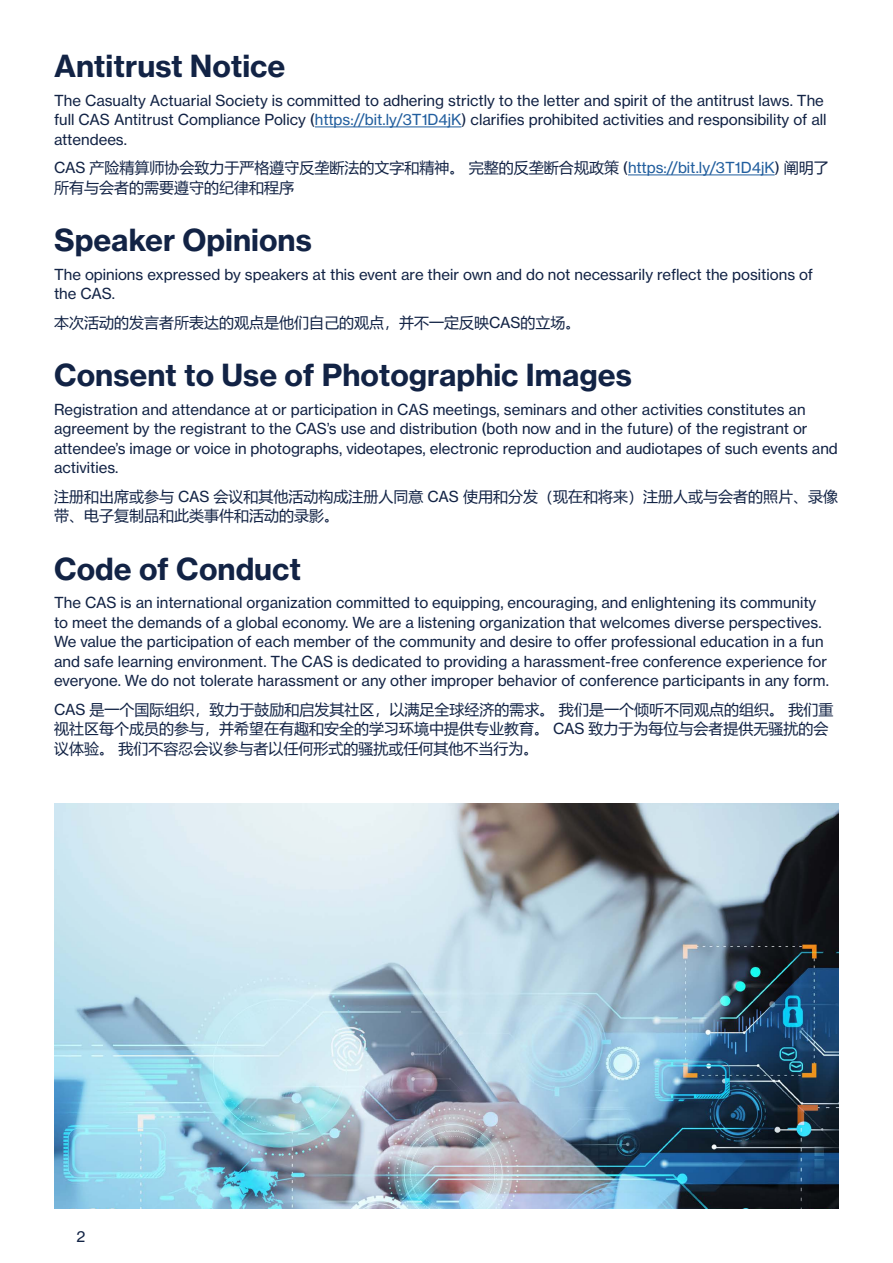
<style>
.page{position:relative;width:893px;height:1263px;background:#fff}
.page>*{position:absolute;margin:0;border:0;box-sizing:border-box;transform-origin:0 0}
.Subhead{font:30px "N Haas Grotesk TX Pro 75 Bd";color:#122345}
.t1{font:15px/19.5px "N Haas Grotesk TX Pro 55 Rg";color:#122345}
.t2{font:15px/19.5px "Microsoft Ya Hei";color:#122345}
.s1{color:#215e9e}
.s2{font-family:"N Haas Grotesk TX Pro 55 Rg"}
.s3{font-family:"N Haas Grotesk TX Pro 55 Rg";color:#215e9e}
</style>
<div class="page">
<hr style="left:315px;top:127px;width:147px;height:1px;background:#215e9e">
<hr style="left:628px;top:175px;width:147px;height:1px;background:#215e9e">
<img style="left:54px;top:804px;width:785px;height:405px">
<p class="Subhead" style="left:54px;top:47px;width:233px">Antitrust Notice</p>
<p class="t1" style="left:54px;top:91px;width:774px">The Casualty Actuarial Society is committed to adhering strictly to the letter and spirit of the antitrust laws. The full CAS Antitrust Compliance Policy (<span class="s1">https://bit.ly/3T1D4jK</span>) clarifies prohibited activities and responsibility of all attendees.</p>
<p class="t2" style="left:54px;top:158px;width:776px"><span class="s2">CAS</span> 产险精算师协会致力于严格遵守反垄断法的文字和精神。 完整的反垄断合规政策 <span class="s2">(</span><span class="s3">https://bit.ly/3T1D4jK</span><span class="s2">)</span> 阐明了所有与会者的需要遵守的纪律和程序</p>
<p class="Subhead" style="left:54px;top:221px;width:259px">Speaker Opinions</p>
<p class="t1" style="left:54px;top:265px;width:761px">The opinions expressed by speakers at this event are their own and do not necessarily reflect the positions of the CAS.</p>
<p class="t2" style="left:54px;top:312px;width:528px">本次活动的发言者所表达的观点是他们自己的观点，并不一定反映<span class="s2">CAS</span>的立场。</p>
<p class="Subhead" style="left:54px;top:356px;width:579px">Consent to Use of Photographic Images</p>
<p class="t1" style="left:54px;top:400px;width:785px">Registration and attendance at or participation in CAS meetings, seminars and other activities constitutes an agreement by the registrant to the CAS’s use and distribution (both now and in the future) of the registrant or attendee’s image or voice in photographs, videotapes, electronic reproduction and audiotapes of such events and activities.</p>
<p class="t2" style="left:54px;top:486px;width:785px">注册和出席或参与 <span class="s2">CAS</span> 会议和其他活动构成注册人同意 <span class="s2">CAS</span> 使用和分发（现在和将来）注册人或与会者的照片、录像带、电子复制品和此类事件和活动的录影。</p>
<p class="Subhead" style="left:54px;top:550px;width:249px">Code of Conduct</p>
<p class="t1" style="left:54px;top:593px;width:776px">The CAS is an international organization committed to equipping, encouraging, and enlightening its community to meet the demands of a global economy. We are a listening organization that welcomes diverse perspectives.<br>We value the participation of each member of the community and desire to offer professional education in a fun and safe learning environment. The CAS is dedicated to providing a harassment-free conference experience for everyone. We do not tolerate harassment or any other improper behavior of conference participants in any form.</p>
<p class="t2" style="left:54px;top:699px;width:781px"><span class="s2">CAS</span> 是一个国际组织，致力于鼓励和启发其社区，以满足全球经济的需求。 我们是一个倾听不同观点的组织。 我们重视社区每个成员的参与，并希望在有趣和安全的学习环境中提供专业教育。 <span class="s2">CAS</span> 致力于为每位与会者提供无骚扰的会议体验。 我们不容忍会议参与者以任何形式的骚扰或任何其他不当行为。</p>
<p class="t1" style="left:77px;top:1226px;width:10px">2</p>
</div>
